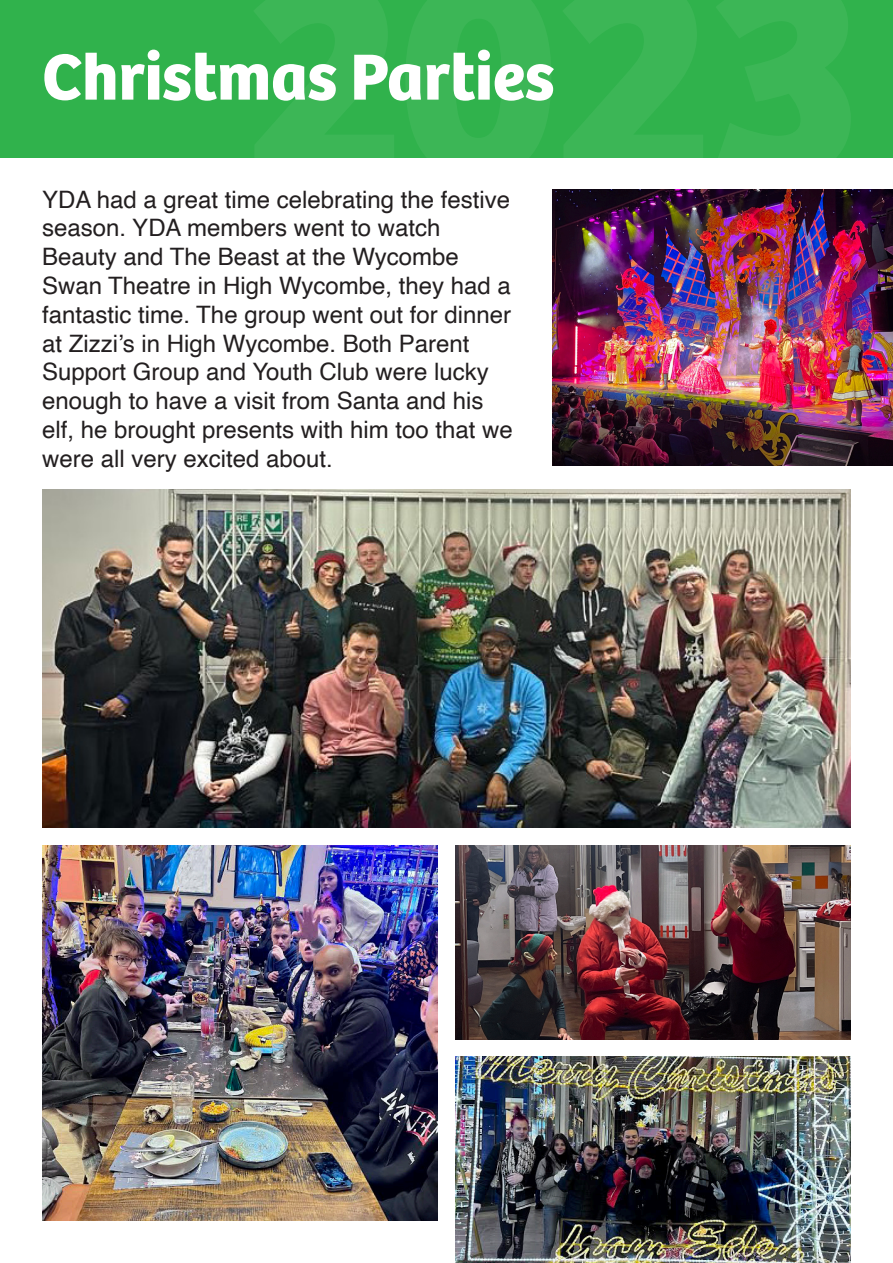
<style>
.page{position:relative;width:893px;height:1263px;background:#fff}
.page>*{position:absolute;margin:0;border:0;box-sizing:border-box;transform-origin:0 0}
.t1{font:700 300px "Bree";color:#fff}
.t2{font:700 67.5px "Bree";color:#fff}
.t3{font:24px/28.8px "Helvetica";color:#231f20}
</style>
<div class="page">
<img style="left:43px;top:489px;width:807px;height:338px">
<img style="left:455px;top:845px;width:396px;height:195px">
<img style="left:43px;top:845px;width:395px;height:375px">
<img style="left:553px;top:189px;width:340px;height:277px">
<img style="left:455px;top:1057px;width:396px;height:206px">
<div style="left:0;top:0;width:893px;height:158px;background:#30b24c"></div>
<h1 class="t1" style="left:247px;top:-164px;width:618px">2023</h1>
<p class="t2" style="left:42px;top:23px;width:514px">Christmas Parties</p>
<p class="t3" style="left:42px;top:185px;width:472px">YDA had a great time celebrating the festive season. YDA members went to watch Beauty and The Beast at the Wycombe Swan Theatre in High Wycombe, they had a fantastic time. The group went out for dinner at Zizzi’s in High Wycombe. Both Parent Support Group and Youth Club were lucky enough to have a visit from Santa and his elf, he brought presents with him too that we were all very excited about.</p>
</div>
